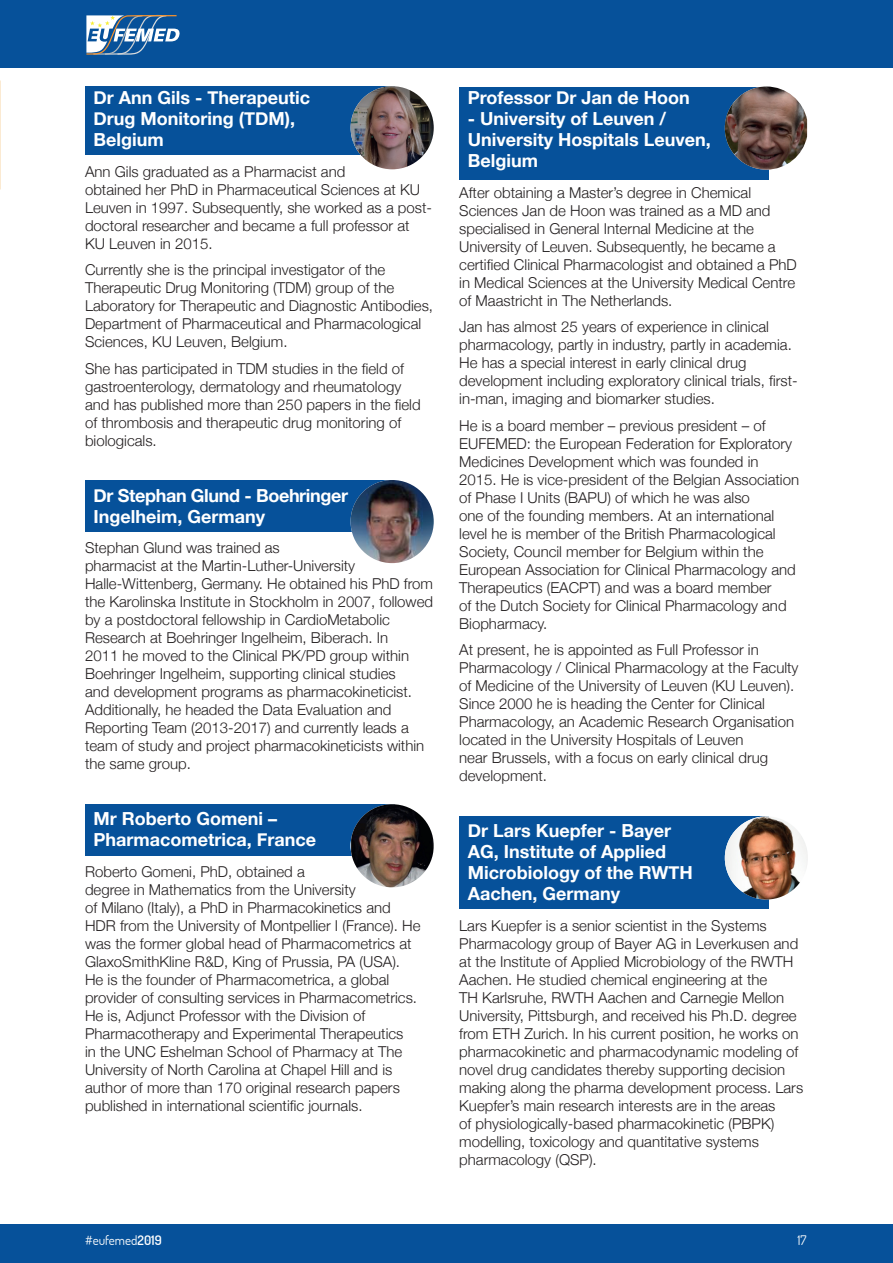
<style>
.page{position:relative;width:893px;height:1263px;background:#fff}
.page>*{position:absolute;margin:0;border:0;box-sizing:border-box;transform-origin:0 0}
.t1{font:700 18px/21px "Helvetica Neue";color:#fff}
.t2{font:700 18px/21px "Helvetica Neue";letter-spacing:-.02em;color:#fff}
.t3{font:300 15px/18px "Helvetica Neue";color:#231f20}
.t4{font:13.05px "Terminal Dosis";color:#fff}
.s1{font-weight:600}
</style>
<div class="page">
<div style="left:0;top:1225px;width:893px;height:38px;background:#06519a"></div>
<div style="left:0;top:0;width:893px;height:68px;background:#06519a"></div>
<svg style="left:86px;top:15px;width:94px;height:40px"></svg>
<div style="left:85px;top:87px;width:309px;height:68px;background:#06519a"></div>
<img style="left:351px;top:86px;width:83px;height:83px;border-radius:42px">
<div style="left:459px;top:817px;width:309px;height:92px;background:#06519a"></div>
<div style="left:85px;top:480px;width:309px;height:51px;background:#06519a"></div>
<div style="left:85px;top:804px;width:309px;height:51px;background:#06519a"></div>
<div style="left:459px;top:87px;width:309px;height:92px;background:#06519a"></div>
<img style="left:351px;top:480px;width:83px;height:83px;border-radius:42px">
<img style="left:351px;top:804px;width:83px;height:83px;border-radius:42px">
<img style="left:725px;top:87px;width:82px;height:83px">
<img style="left:725px;top:816px;width:83px;height:83px;border-radius:42px">
<p class="t1" style="left:94px;top:87px;width:218px">Dr Ann Gils - Therapeutic<br>Drug Monitoring (TDM),<br>Belgium</p>
<p class="t3" style="left:85px;top:161px;width:349px">Ann Gils graduated as a Pharmacist and<br>obtained her PhD in Pharmaceutical Sciences at KU Leuven in 1997. Subsequently, she worked as a post&shy;doctoral researcher and became a full professor at KU Leuven in 2015.</p>
<p class="t3" style="left:85px;top:260px;width:350px">Currently she is the principal investigator of the Therapeutic Drug Monitoring (TDM) group of the Laboratory for Therapeutic and Diagnostic Antibodies, Department of Pharmaceutical and Pharmacological Sciences, KU Leuven, Belgium.</p>
<p class="t3" style="left:85px;top:358px;width:337px">She has participated in TDM studies in the field of gastroenterology, dermatology and rheumatology and has published more than 250 papers in the field of thrombosis and therapeutic drug monitoring of biologicals.</p>
<p class="t2" style="left:94px;top:485px;width:256px">Dr Stephan Glund - Boehringer<br>Ingelheim, Germany</p>
<p class="t3" style="left:85px;top:538px;width:350px">Stephan Glund was trained as<br>pharmacist at the Martin-Luther-University Halle-Wittenberg, Germany. He obtained his PhD from the Karolinska Institute in Stockholm in 2007, followed by a postdoctoral fellowship in CardioMetabolic Research at Boehringer Ingelheim, Biberach. In<br>2011 he moved to the Clinical PK/PD group within Boehringer Ingelheim, supporting clinical studies<br>and development programs as pharmacokineticist.<br>Additionally, he headed the Data Evaluation and Reporting Team (2013-2017) and currently leads a team of study and project pharmacokineticists within the same group.</p>
<p class="t1" style="left:94px;top:809px;width:224px">Mr Roberto Gomeni –<br>Pharmacometrica, France</p>
<p class="t3" style="left:85px;top:862px;width:337px">Roberto Gomeni, PhD, obtained a<br>degree in Mathematics from the University<br>of Milano (Italy), a PhD in Pharmacokinetics and HDR from the University of Montpellier I (France). He was the former global head of Pharmacometrics at GlaxoSmithKline R&amp;D, King of Prussia, PA (USA).<br>He is the founder of Pharmacometrica, a global provider of consulting services in Pharmacometrics.<br>He is, Adjunct Professor with the Division of Pharmacotherapy and Experimental Therapeutics<br>in the UNC Eshelman School of Pharmacy at The University of North Carolina at Chapel Hill and is author of more than 170 original research papers published in international scientific journals.</p>
<p class="t1" style="left:468px;top:87px;width:224px">Professor Dr Jan de Hoon</p>
<p class="t1" style="left:468px;top:108px;width:245px">- University of Leuven /<br>University Hospitals Leuven,<br>Belgium</p>
<p class="t3" style="left:459px;top:182px;width:339px">After obtaining a Master’s degree in Chemical Sciences Jan de Hoon was trained as a MD and specialised in General Internal Medicine at the University of Leuven. Subsequently, he became a certified Clinical Pharmacologist and obtained a PhD in Medical Sciences at the University Medical Centre of Maastricht in The Netherlands.</p>
<p class="t3" style="left:459px;top:317px;width:340px">Jan has almost 25 years of experience in clinical pharmacology, partly in industry, partly in academia.<br>He has a special interest in early clinical drug development including exploratory clinical trials, first&shy;in-man, imaging and biomarker studies.</p>
<p class="t3" style="left:459px;top:415px;width:341px">He is a board member – previous president – of EUFEMED: the European Federation for Exploratory Medicines Development which was founded in 2015. He is vice-president of the Belgian Association of Phase I Units (BAPU) of which he was also<br>one of the founding members. At an international level he is member of the British Pharmacological Society, Council member for Belgium within the European Association for Clinical Pharmacology and Therapeutics (EACPT) and was a board member<br>of the Dutch Society for Clinical Pharmacology and Biopharmacy.</p>
<p class="t3" style="left:459px;top:640px;width:341px">At present, he is appointed as Full Professor in Pharmacology / Clinical Pharmacology at the Faculty of Medicine of the University of Leuven (KU Leuven).<br>Since 2000 he is heading the Center for Clinical Pharmacology, an Academic Research Organisation located in the University Hospitals of Leuven<br>near Brussels, with a focus on early clinical drug development.</p>
<p class="t1" style="left:468px;top:821px;width:226px">Dr Lars Kuepfer - Bayer<br>AG, Institute of Applied<br>Microbiology of the RWTH<br>Aachen, Germany</p>
<p class="t3" style="left:459px;top:915px;width:345px">Lars Kuepfer is a senior scientist in the Systems Pharmacology group of Bayer AG in Leverkusen and at the Institute of Applied Microbiology of the RWTH Aachen. He studied chemical engineering at the<br>TH Karlsruhe, RWTH Aachen and Carnegie Mellon University, Pittsburgh, and received his Ph.D. degree from ETH Zurich. In his current position, he works on pharmacokinetic and pharmacodynamic modeling of novel drug candidates thereby supporting decision making along the pharma development process. Lars Kuepfer’s main research interests are in the areas<br>of physiologically-based pharmacokinetic (PBPK) modelling, toxicology and quantitative systems pharmacology (QSP).</p>
<p class="t4" style="left:85px;top:1231px;width:78px">#eufemed<span class="s1">2019</span></p>
<p class="t4" style="left:797px;top:1231px;width:11px">17</p>
</div>
